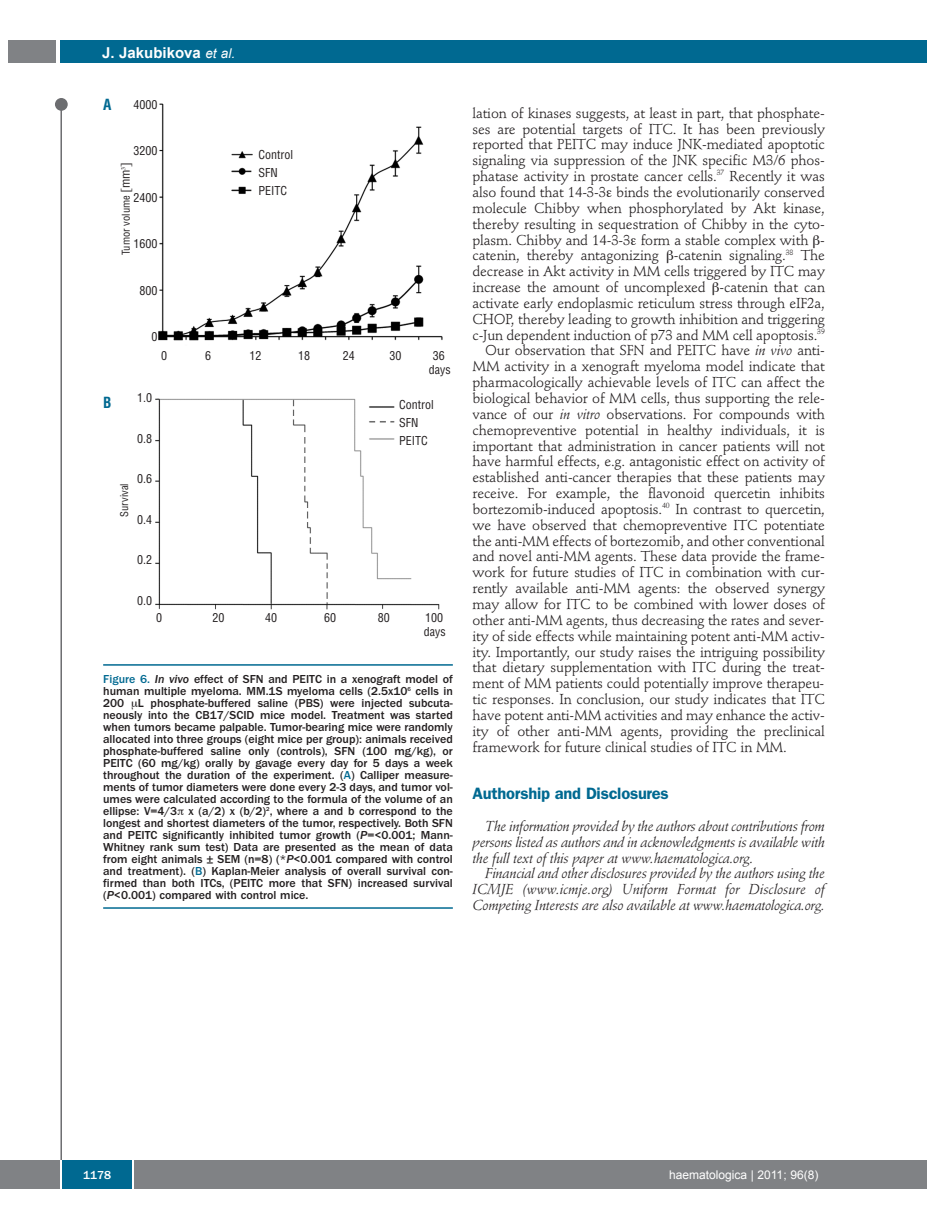
<style>
.page{position:relative;width:927px;height:1225px;background:#fff}
.page>*{position:absolute;margin:0;border:0;box-sizing:border-box;transform-origin:0 0}
.t1{font:600 16.5px "Franklin Gothic";letter-spacing:-.015em;color:#006991}
.t2{font:700 15px "Arial";color:#fff}
.t3{font:700 condensed 15px "Helvetica";color:#006991}
.t4{font:14.25px "Stempel Schneidler";letter-spacing:-.01em;color:#231f20}
.t5{font:italic 14.25px/15.9px "Stempel Schneidler";letter-spacing:-.015em;color:#231f20;text-align:justify}
.t6{font:500 12px/12px "Franklin Gothic";color:#231f20;text-align:justify}
.t7{font:condensed 12px/18px "Helvetica";color:#231f20}
.t8{font:12px "Arial";color:#fff}
.t9{font:500 12px "Franklin Gothic";color:#fff}
.t10{font:condensed 10.5px "Helvetica";color:#231f20}
.s1{font-weight:400;font-style:italic;font-size:13.5px}
.s2{font-size:12px}
.s3{color:#006991}
.s4{font-style:italic}
</style>
<div class="page">
<div style="left:911px;top:40px;width:16px;height:22px;background:#006991"></div>
<div style="left:910px;top:1160px;width:17px;height:28px;background:#808285"></div>
<div style="left:55px;top:98px;width:13px;height:13px;background:#6c6d70;border-radius:50%"></div>
<hr style="left:60px;top:101px;width:2px;height:1061px;background:#6c6d70">
<div style="left:60px;top:40px;width:852px;height:22px;background:#006991"></div>
<div style="left:9px;top:40px;width:47px;height:22px;background:#808285"></div>
<div style="left:0;top:1160px;width:911px;height:28px;background:#808285"></div>
<div style="left:62px;top:1160px;width:71px;height:28px;background:#006991"></div>
<hr style="left:60px;top:1160px;width:2px;height:28px;background:#fff">
<svg style="left:133px;top:1160px;width:1px;height:28px"></svg>
<img style="left:155px;top:103px;width:288px;height:507px">
<hr style="left:103px;top:664px;width:350px;height:1px;background:#006991">
<hr style="left:103px;top:907px;width:350px;height:1px;background:#006991">
<p class="t2" style="left:102px;top:44px;width:135px">J. Jakubikova <span class="s1">et al.</span></p>
<p class="t3" style="left:103px;top:96px;width:10px">A</p>
<p class="t7" style="left:133px;top:95px;width:25px">4000</p>
<p class="t7" style="left:133px;top:142px;width:25px">3200</p>
<p class="t7" style="left:133px;top:188px;width:25px">2400</p>
<p class="t7" style="left:133px;top:235px;width:25px">1600</p>
<p class="t7" style="left:139px;top:281px;width:19px">800</p>
<p class="t7" style="left:151px;top:328px;width:7px">0</p>
<p class="t10" style="left:120px;top:255px;width:90px;rotate:-90deg">Tumor volume <span class="s2">mm</span>✓</p>
<p class="t7" style="left:258px;top:145px;width:36px">Control<br>SFN<br>PEITC</p>
<p class="t3" style="left:103px;top:394px;width:10px">B</p>
<p class="t10" style="left:118px;top:517px;width:35px;rotate:-90deg">Survival</p>
<p class="t7" style="left:137px;top:389px;width:16px">1.0</p>
<p class="t7" style="left:137px;top:430px;width:16px">0.8</p>
<p class="t7" style="left:137px;top:470px;width:16px">0.6</p>
<p class="t7" style="left:137px;top:511px;width:16px">0.4</p>
<p class="t7" style="left:137px;top:551px;width:16px">0.2</p>
<p class="t7" style="left:137px;top:592px;width:16px">0.0</p>
<p class="t7" style="left:161px;top:347px;width:7px">0</p>
<p class="t7" style="left:205px;top:347px;width:7px">6</p>
<p class="t7" style="left:250px;top:347px;width:13px">12</p>
<p class="t7" style="left:298px;top:347px;width:13px">18</p>
<p class="t7" style="left:343px;top:347px;width:13px">24</p>
<p class="t7" style="left:390px;top:347px;width:13px">30</p>
<p class="t7" style="left:429px;top:349px;width:23px;line-height:13.5px;text-align:center">36 days</p>
<p class="t7" style="left:399px;top:396px;width:36px">Control<br>SFN<br>PEITC</p>
<p class="t7" style="left:156px;top:609px;width:7px">0</p>
<p class="t7" style="left:213px;top:609px;width:13px">20</p>
<p class="t7" style="left:265px;top:609px;width:13px">40</p>
<p class="t7" style="left:324px;top:609px;width:13px">60</p>
<p class="t7" style="left:378px;top:609px;width:13px">80</p>
<p class="t7" style="left:424px;top:611px;width:23px;line-height:13.5px">100 days</p>
<p class="t6" style="left:103px;top:673px;width:351px"><span class="s3">Figure 6.</span> <span class="s4">In vivo</span> effect of SFN and PEITC in a xenograft model of human multiple myeloma. MM.1S myeloma cells (2.5x10<sup>6</sup> cells in 200 L phosphate-buffered saline (PBS) were injected subcuta&shy;neously into the CB17/SCID mice model. Treatment was started when tumors became palpable. Tumor-bearing mice were randomly allocated into three groups (eight mice per group): animals received phosphate-buffered saline only (controls), SFN (100 mg/kg), or PEITC (60 mg/kg) orally by gavage every day for 5 days a week throughout the duration of the experiment. (<span class="s3">A</span>) Calliper measure&shy;ments of tumor diameters were done every 2-3 days, and tumor vol&shy;umes were calculated according to the formula of the volume of an ellipse: V=4/3 x (a/2) x (b/2)<sup>2</sup>, where a and b correspond to the longest and shortest diameters of the tumor, respectively. Both SFN and PEITC significantly inhibited tumor growth (<span class="s4">P</span>=&lt;0.001; Mann-Whitney rank sum test) Data are presented as the mean of data from eight animals ± SEM (n=8) (*<span class="s4">P</span>&lt;0.001 compared with control and treatment). (<span class="s3">B</span>) Kaplan-Meier analysis of overall survival con&shy;firmed than both ITCs, (PEITC more that SFN) increased survival (<span class="s4">P</span>&lt;0.001) compared with control mice.</p>
<p class="t4" style="left:472px;top:107px;width:354px">lation of kinases suggests, at least in part, that phosphate-</p>
<p class="t4" style="left:472px;top:123px;width:354px">ses are potential targets of ITC. It has been previously</p>
<p class="t4" style="left:472px;top:139px;width:354px">reported that PEITC may induce JNK-mediated apoptotic</p>
<p class="t4" style="left:472px;top:154px;width:354px">signaling via suppression of the JNK specific M3/6 phos-</p>
<p class="t4" style="left:472px;top:170px;width:354px">phatase activity in prostate cancer cells.<sup>37</sup> Recently it was</p>
<p class="t4" style="left:472px;top:186px;width:354px">also found that 14-3-3 binds the evolutionarily conserved</p>
<p class="t4" style="left:472px;top:202px;width:354px">molecule Chibby when phosphorylated by Akt kinase,</p>
<p class="t4" style="left:472px;top:218px;width:354px">thereby resulting in sequestration of Chibby in the cyto-</p>
<p class="t4" style="left:472px;top:234px;width:354px">plasm. Chibby and 14-3-3 form a stable complex with -</p>
<p class="t4" style="left:472px;top:249px;width:354px">catenin, thereby antagonizing -catenin signaling.<sup>38</sup> The</p>
<p class="t4" style="left:472px;top:265px;width:354px">decrease in Akt activity in MM cells triggered by ITC may</p>
<p class="t4" style="left:472px;top:281px;width:354px">increase the amount of uncomplexed -catenin that can</p>
<p class="t4" style="left:472px;top:297px;width:354px">activate early endoplasmic reticulum stress through eIF2a,</p>
<p class="t4" style="left:472px;top:313px;width:354px">CHOP, thereby leading to growth inhibition and triggering</p>
<p class="t4" style="left:472px;top:329px;width:354px">c-Jun dependent induction of p73 and MM cell apoptosis.<sup>39</sup></p>
<p class="t4" style="left:485px;top:345px;width:341px">Our observation that SFN and PEITC have <span class="s4">in vivo</span> anti-</p>
<p class="t4" style="left:472px;top:360px;width:354px">MM activity in a xenograft myeloma model indicate that</p>
<p class="t4" style="left:472px;top:376px;width:354px">pharmacologically achievable levels of ITC can affect the</p>
<p class="t4" style="left:472px;top:392px;width:354px">biological behavior of MM cells, thus supporting the rele-</p>
<p class="t4" style="left:472px;top:408px;width:354px">vance of our <span class="s4">in vitro</span> observations. For compounds with</p>
<p class="t4" style="left:472px;top:424px;width:354px">chemopreventive potential in healthy individuals, it is</p>
<p class="t4" style="left:472px;top:440px;width:354px">important that administration in cancer patients will not</p>
<p class="t4" style="left:472px;top:455px;width:354px">have harmful effects, e.g. antagonistic effect on activity of</p>
<p class="t4" style="left:472px;top:471px;width:354px">established anti-cancer therapies that these patients may</p>
<p class="t4" style="left:472px;top:487px;width:354px">receive. For example, the flavonoid quercetin inhibits</p>
<p class="t4" style="left:472px;top:503px;width:354px">bortezomib-induced apoptosis.<sup>40</sup> In contrast to quercetin,</p>
<p class="t4" style="left:472px;top:519px;width:354px">we have observed that chemopreventive ITC potentiate</p>
<p class="t4" style="left:472px;top:535px;width:354px">the anti-MM effects of bortezomib, and other conventional</p>
<p class="t4" style="left:472px;top:550px;width:354px">and novel anti-MM agents. These data provide the frame-</p>
<p class="t4" style="left:472px;top:566px;width:354px">work for future studies of ITC in combination with cur-</p>
<p class="t4" style="left:472px;top:582px;width:354px">rently available anti-MM agents: the observed synergy</p>
<p class="t4" style="left:472px;top:598px;width:354px">may allow for ITC to be combined with lower doses of</p>
<p class="t4" style="left:472px;top:614px;width:353px">other anti-MM agents, thus decreasing the rates and sever-</p>
<p class="t4" style="left:472px;top:630px;width:354px">ity of side effects while maintaining potent anti-MM activ-</p>
<p class="t4" style="left:472px;top:646px;width:354px">ity. Importantly, our study raises the intriguing possibility</p>
<p class="t4" style="left:472px;top:661px;width:354px">that dietary supplementation with ITC during the treat-</p>
<p class="t4" style="left:472px;top:677px;width:353px">ment of MM patients could potentially improve therapeu-</p>
<p class="t4" style="left:472px;top:693px;width:354px">tic responses. In conclusion, our study indicates that ITC</p>
<p class="t4" style="left:472px;top:709px;width:354px">have potent anti-MM activities and may enhance the activ-</p>
<p class="t4" style="left:472px;top:725px;width:354px">ity of other anti-MM agents, providing the preclinical</p>
<p class="t4" style="left:472px;top:741px;width:316px">framework for future clinical studies of ITC in MM.</p>
<p class="t1" style="left:472px;top:788px;width:198px">Authorship and Disclosures</p>
<p class="t5" style="left:472px;top:819px;width:354px;text-indent:13px">The information provided by the authors about contributions from persons listed as authors and in acknowledgments is available with the full text of this paper at www.haematologica.org.</p>
<p class="t5" style="left:472px;top:867px;width:354px;text-indent:13px">Financial and other disclosures provided by the authors using the ICMJE (www.icmje.org) Uniform Format for Disclosure of Competing Interests are also available at www.haematologica.org.</p>
<p class="t9" style="left:83px;top:1171px;width:30px">1178</p>
<p class="t8" style="left:669px;top:1168px;width:151px">haematologica | 2011; 96(8)</p>
</div>
